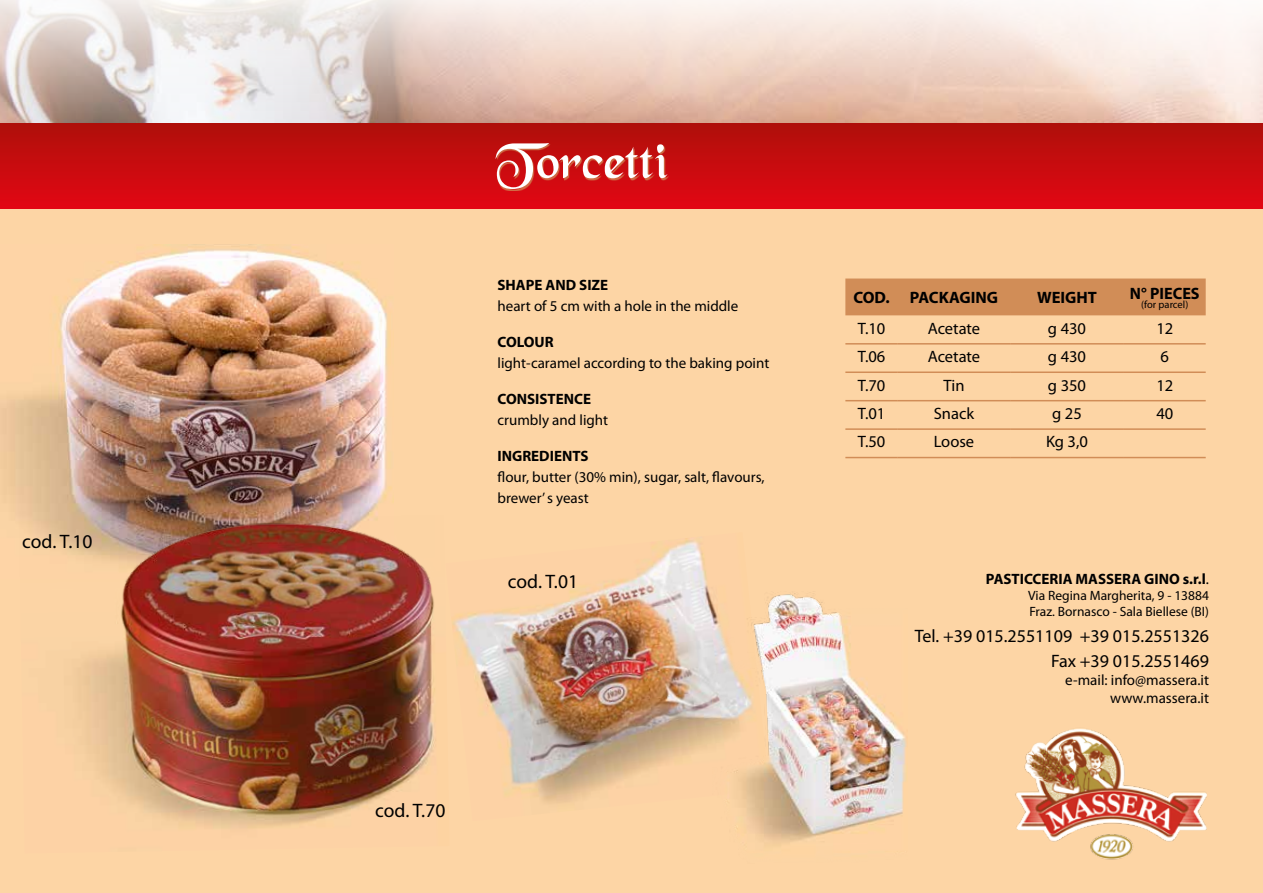
<style>
.page{position:relative;width:1263px;height:893px;background:#fff}
.page>*{position:absolute;margin:0;border:0;box-sizing:border-box;transform-origin:0 0}
.t1{font:54px "Black Chancery";color:#fff}
.t2{font:19.5px "Myriad Pro";color:#000}
.t3{font:18px/25.5px "Myriad Pro";color:#000;text-align:right}
.t4{font:16.5px "Myriad Pro";color:#000}
.t5{font:700 16.5px "Myriad Pro";color:#000}
.t6{font:15px/18px "Myriad Pro";color:#000;text-align:right}
.t7{font:700 15px "Myriad Pro";color:#000}
.t8{font:13.5px/16.2px "Myriad Pro";color:#000}
.t9{font:10.5px "Myriad Pro";color:#000}
.s1{font-weight:400}
</style>
<div class="page">
<div style="left:0;top:137px;width:1263px;height:756px;background:#fdd5a5"></div>
<img style="left:1015px;top:728px;width:192px;height:132px">
<svg style="left:0;top:0;width:1263px;height:123px"></svg>
<div style="left:0;top:123px;width:1263px;height:85px;background:linear-gradient(to bottom,#ae100a,#e20713)"></div>
<img style="left:0;top:249px;width:394px;height:267px">
<img style="left:19px;top:515px;width:417px;height:314px">
<div style="left:845px;top:279px;width:361px;height:36px;background:#d18d57"></div>
<hr style="left:845px;top:343px;width:53px;height:2px;background:#d18d57">
<hr style="left:898px;top:343px;width:112px;height:2px;background:#d18d57">
<hr style="left:1010px;top:343px;width:114px;height:2px;background:#d18d57">
<hr style="left:1124px;top:343px;width:82px;height:2px;background:#d18d57">
<hr style="left:845px;top:371px;width:53px;height:2px;background:#d18d57">
<hr style="left:898px;top:371px;width:112px;height:2px;background:#d18d57">
<hr style="left:1010px;top:371px;width:114px;height:2px;background:#d18d57">
<hr style="left:1124px;top:371px;width:82px;height:2px;background:#d18d57">
<hr style="left:845px;top:400px;width:53px;height:1px;background:#d18d57">
<hr style="left:898px;top:400px;width:112px;height:1px;background:#d18d57">
<hr style="left:1010px;top:400px;width:114px;height:1px;background:#d18d57">
<hr style="left:1124px;top:400px;width:82px;height:1px;background:#d18d57">
<hr style="left:845px;top:428px;width:53px;height:2px;background:#d18d57">
<hr style="left:898px;top:428px;width:112px;height:2px;background:#d18d57">
<hr style="left:1010px;top:428px;width:114px;height:2px;background:#d18d57">
<hr style="left:1124px;top:428px;width:82px;height:2px;background:#d18d57">
<hr style="left:845px;top:457px;width:53px;height:1px;background:#d18d57">
<hr style="left:898px;top:457px;width:112px;height:1px;background:#d18d57">
<hr style="left:1010px;top:457px;width:114px;height:1px;background:#d18d57">
<hr style="left:1124px;top:457px;width:82px;height:1px;background:#d18d57">
<div style="left:497px;top:145px;width:172px;height:46px;background:#d18d57;opacity:.75"></div>
<img style="left:453px;top:538px;width:259px;height:266px">
<img style="left:712px;top:593px;width:194px;height:250px">
<h2 class="t2" style="left:22px;top:530px;width:72px">cod. T.10</h2>
<h1 class="t1" style="left:495px;top:142px;width:174px">Torcetti</h1>
<p class="t7" style="left:497px;top:276px;width:112px">SHAPE AND SIZE</p>
<p class="t6" style="left:497px;top:297px;width:242px">heart of 5 cm with a hole in the middle</p>
<p class="t7" style="left:497px;top:333px;width:58px">COLOUR</p>
<p class="t6" style="left:497px;top:354px;width:273px">light-caramel according to the baking point</p>
<p class="t7" style="left:497px;top:390px;width:95px">CONSISTENCE</p>
<p class="t6" style="left:497px;top:411px;width:112px">crumbly and light</p>
<p class="t7" style="left:497px;top:447px;width:93px">INGREDIENTS</p>
<p class="t6" style="left:497px;top:467px;width:269px;line-height:21px;text-align:left">flour, butter (30% min), sugar, salt, flavours, brewer’ s yeast</p>
<h2 class="t2" style="left:508px;top:571px;width:72px">cod. T.01</h2>
<h2 class="t2" style="left:375px;top:800px;width:72px">cod. T.70</h2>
<p class="t5" style="left:853px;top:288px;width:146px">COD. PACKAGING</p>
<p class="t5" style="left:1037px;top:288px;width:61px">WEIGHT</p>
<p class="t5" style="left:1130px;top:284px;width:71px">N° PIECES</p>
<p class="t9" style="left:1141px;top:298px;width:49px">(for parcel)</p>
<p class="t4" style="left:858px;top:319px;width:29px">T.10</p>
<p class="t4" style="left:928px;top:319px;width:54px">Acetate</p>
<p class="t4" style="left:1048px;top:319px;width:40px">g 430</p>
<p class="t4" style="left:1156px;top:319px;width:18px">12</p>
<p class="t4" style="left:858px;top:348px;width:29px">T.06</p>
<p class="t4" style="left:928px;top:348px;width:54px">Acetate</p>
<p class="t4" style="left:1048px;top:348px;width:40px">g 430</p>
<p class="t4" style="left:1160px;top:348px;width:10px">6</p>
<p class="t4" style="left:858px;top:376px;width:29px">T.70</p>
<p class="t4" style="left:943px;top:376px;width:23px">Tin</p>
<p class="t4" style="left:1048px;top:376px;width:40px">g 350</p>
<p class="t4" style="left:1156px;top:376px;width:18px">12</p>
<p class="t4" style="left:858px;top:404px;width:29px">T.01</p>
<p class="t4" style="left:934px;top:404px;width:42px">Snack</p>
<p class="t4" style="left:1052px;top:404px;width:31px">g 25</p>
<p class="t4" style="left:1156px;top:404px;width:18px">40</p>
<p class="t4" style="left:858px;top:433px;width:29px">T.50</p>
<p class="t4" style="left:934px;top:433px;width:42px">Loose</p>
<p class="t4" style="left:1046px;top:433px;width:43px">Kg 3,0</p>
<p class="t7" style="left:986px;top:570px;width:225px">PASTICCERIA MASSERA GINO s.r.l<span class="s1">.</span></p>
<p class="t8" style="left:1028px;top:588px;width:182px">Via Regina Margherita, 9 - 13884<br>Fraz. Bornasco - Sala Biellese (BI)</p>
<p class="t3" style="left:915px;top:623px;width:296px">Tel. +39 015.2551109 +39 015.2551326<br>Fax +39 015.2551469</p>
<p class="t6" style="left:1065px;top:672px;width:145px">e-mail: info@massera.it www.massera.it</p>
</div>
